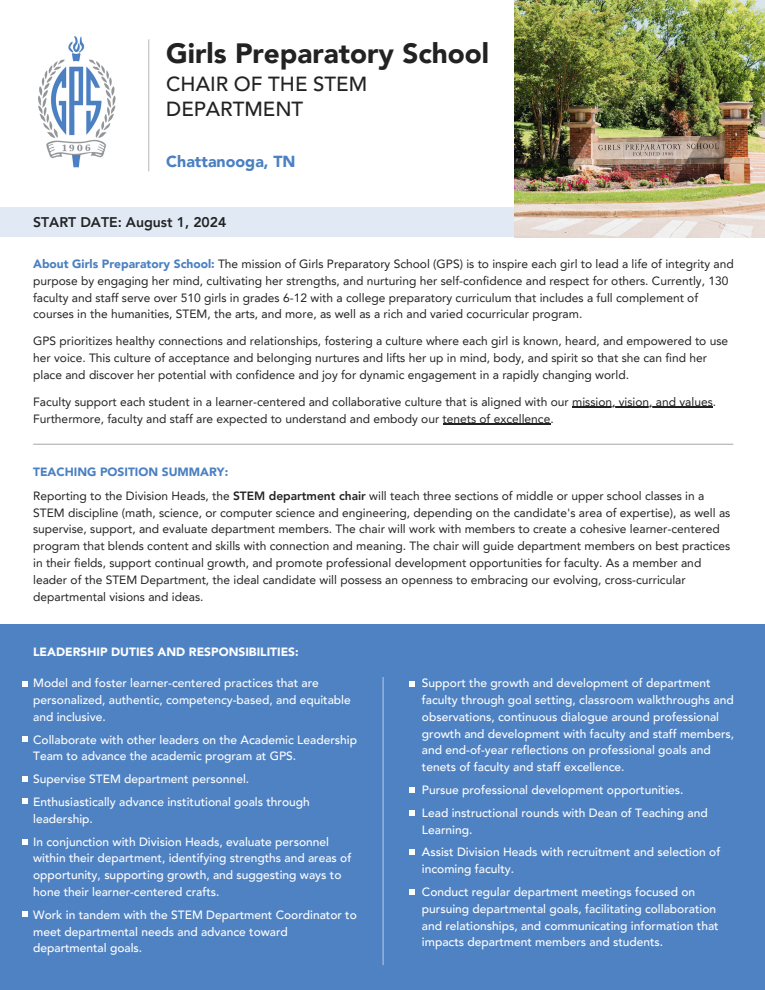
<style>
.page{position:relative;width:765px;height:990px;background:#fff}
.page>*{position:absolute;margin:0;border:0;box-sizing:border-box;transform-origin:0 0}
.t1{font:900 27.92px "Avenir LT Pro";color:#222}
.t2{font:500 20.4px/25.3px "Avenir LT Pro";color:#222}
.t3{font:900 16px "Avenir LT Pro";color:#4b80c2}
.t4{font:800 14px "Avenir LT Pro";color:#222}
.t5{font:12px/16.8px "Avenir LT Pro";color:#222}
.t6{font:500 12px/16.8px "Avenir LT Pro";color:#fff}
.t7{font:900 12px "Avenir LT Pro";color:#fff}
.t8{font:900 12px "Avenir LT Pro";color:#4b80c2}
.s1{font-weight:900;color:#4b80c2}
.s2{font-weight:800}
</style>
<div class="page">
<div style="left:0;top:624px;width:765px;height:366px;background:#4b80c2"></div>
<div style="left:0;top:207px;width:765px;height:30px;background:#e0e9f4"></div>
<img style="left:515px;top:0;width:250px;height:237px">
<hr style="left:148px;top:39px;width:1px;height:132px;background:#000">
<hr style="left:572px;top:407px;width:141px;height:1px;background:#222">
<hr style="left:443px;top:423px;width:107px;height:2px;background:#222">
<hr style="left:33px;top:444px;width:700px;height:1px;background:#000">
<hr style="left:382px;top:677px;width:2px;height:288px;background:#fff">
<svg style="left:410px;top:681px;width:5px;height:5px"></svg>
<svg style="left:409px;top:788px;width:5px;height:5px"></svg>
<svg style="left:409px;top:810px;width:5px;height:6px"></svg>
<svg style="left:409px;top:850px;width:5px;height:5px"></svg>
<svg style="left:409px;top:889px;width:5px;height:5px"></svg>
<svg style="left:22px;top:681px;width:5px;height:5px"></svg>
<svg style="left:22px;top:737px;width:5px;height:5px"></svg>
<svg style="left:22px;top:776px;width:5px;height:5px"></svg>
<svg style="left:22px;top:799px;width:5px;height:5px"></svg>
<svg style="left:22px;top:839px;width:5px;height:5px"></svg>
<svg style="left:22px;top:912px;width:5px;height:5px"></svg>
<img style="left:38px;top:36px;width:78px;height:132px">
<h1 class="t1" style="left:166px;top:42px;width:324px">Girls Preparatory School</h1>
<h2 class="t2" style="left:166px;top:73px;width:202px">CHAIR OF THE STEM<br>DEPARTMENT</h2>
<h5 class="t3" style="left:166px;top:155px;width:131px">Chattanooga, TN</h5>
<h5 class="t4" style="left:33px;top:217px;width:195px">START DATE: August 1, 2024</h5>
<p class="t5" style="left:33px;top:257px;width:702px"><span class="s1">About Girls Preparatory School:</span> The mission of Girls Preparatory School (GPS) is to inspire each girl to lead a life of integrity and purpose by engaging her mind, cultivating her strengths, and nurturing her self-confidence and respect for others. Currently, 130 faculty and staff serve over 510 girls in grades 6-12 with a college preparatory curriculum that includes a full complement of courses in the humanities, STEM, the arts, and more, as well as a rich and varied cocurricular program.</p>
<h2 class="t5" style="left:33px;top:334px;width:697px">GPS prioritizes healthy connections and relationships, fostering a culture where each girl is known, heard, and empowered to use her voice. This culture of acceptance and belonging nurtures and lifts her up in mind, body, and spirit so that she can find her place and discover her potential with confidence and joy for dynamic engagement in a rapidly changing world.</h2>
<h3 class="t5" style="left:33px;top:395px;width:685px">Faculty support each student in a learner-centered and collaborative culture that is aligned with our mission, vision, and values.</h3>
<p class="t5" style="left:33px;top:411px;width:522px">Furthermore, faculty and staff are expected to understand and embody our tenets of excellence.</p>
<p class="t8" style="left:33px;top:467px;width:197px">TEACHING POSITION SUMMARY:</p>
<p class="t5" style="left:33px;top:488px;width:699px">Reporting to the Division Heads, the <span class="s2">STEM department chair</span> will teach three sections of middle or upper school classes in a STEM discipline (math, science, or computer science and engineering, depending on the candidate's area of expertise), as well as supervise, support, and evaluate department members. The chair will work with members to create a cohesive learner-centered program that blends content and skills with connection and meaning. The chair will guide department members on best practices in their fields, support continual growth, and promote professional development opportunities for faculty. As a member and leader of the STEM Department, the ideal candidate will possess an openness to embracing our evolving, cross-curricular departmental visions and ideas.</p>
<h4 class="t7" style="left:33px;top:647px;width:267px">LEADERSHIP DUTIES AND RESPONSIBILITIES:</h4>
<h5 class="t6" style="left:33px;top:676px;width:319px">Model and foster learner-centered practices that are personalized, authentic, competency-based, and equitable and inclusive.</h5>
<h5 class="t6" style="left:33px;top:732px;width:325px">Collaborate with other leaders on the Academic Leadership<br>Team to advance the academic program at GPS.</h5>
<h5 class="t6" style="left:33px;top:772px;width:218px">Supervise STEM department personnel.</h5>
<h5 class="t6" style="left:33px;top:795px;width:278px">Enthusiastically advance institutional goals through leadership.</h5>
<h5 class="t6" style="left:33px;top:834px;width:320px">In conjunction with Division Heads, evaluate personnel within their department, identifying strengths and areas of opportunity, supporting growth, and suggesting ways to hone their learner-centered crafts.</h5>
<h5 class="t6" style="left:33px;top:907px;width:325px">Work in tandem with the STEM Department Coordinator to meet departmental needs and advance toward departmental goals.</h5>
<p class="t6" style="left:422px;top:676px;width:314px">Support the growth and development of department faculty through goal setting, classroom walkthroughs and observations, continuous dialogue around professional growth and development with faculty and staff members, and end-of-year reflections on professional goals and tenets of faculty and staff excellence.</p>
<h4 class="t6" style="left:422px;top:783px;width:263px">Pursue professional development opportunities.</h4>
<h5 class="t6" style="left:422px;top:805px;width:287px">Lead instructional rounds with Dean of Teaching and<br>Learning.</h5>
<h5 class="t6" style="left:422px;top:845px;width:300px">Assist Division Heads with recruitment and selection of incoming faculty.</h5>
<h5 class="t6" style="left:422px;top:885px;width:298px">Conduct regular department meetings focused on pursuing departmental goals, facilitating collaboration and relationships, and communicating information that impacts department members and students.</h5>
</div>
